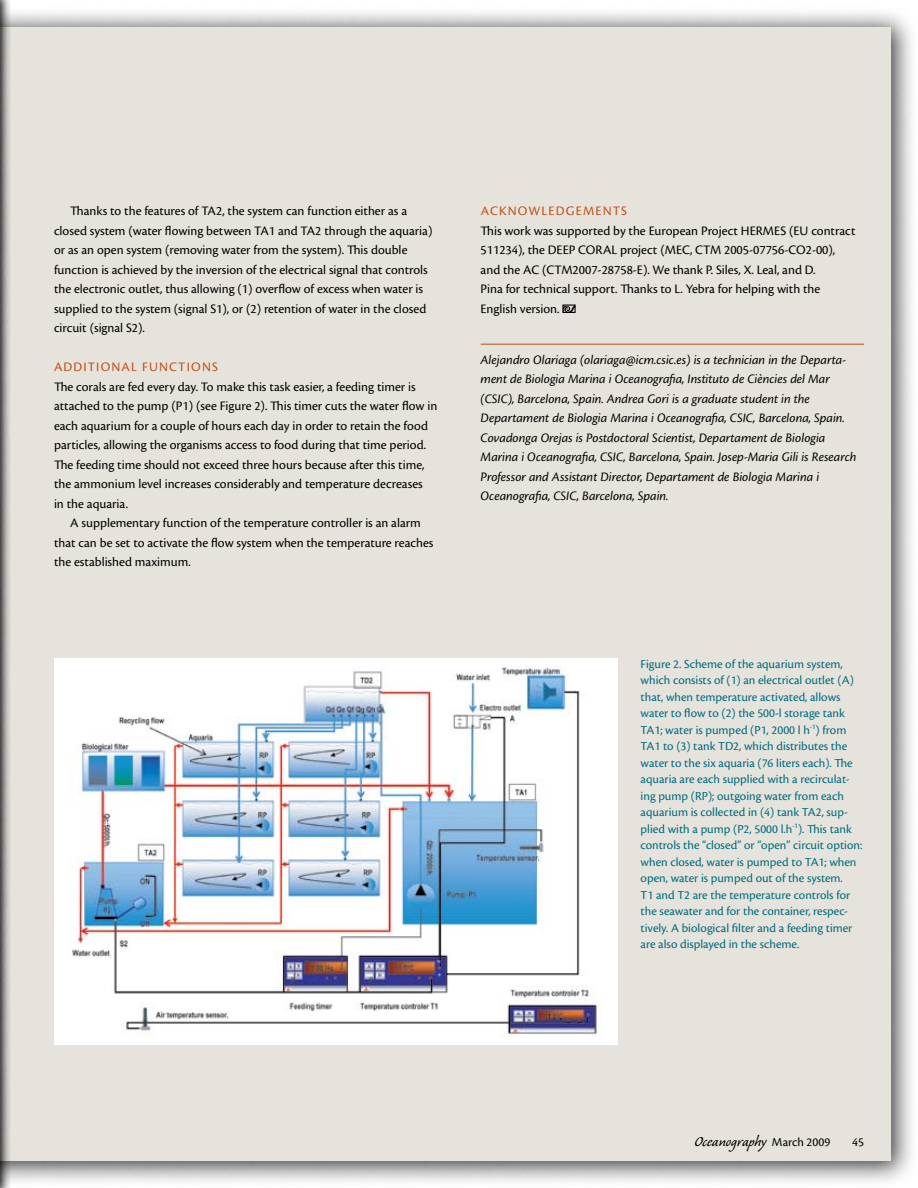
<style>
.page{position:relative;width:918px;height:1188px;background:#fff}
.page>*{position:absolute;margin:0;border:0;box-sizing:border-box;transform-origin:0 0}
.t1{font:18px "Caliban";color:#000}
.t2{font:13.5px/19.5px "Cronos Pro";color:#000}
.t3{font:italic 13.5px/19.5px "Cronos Pro";color:#000}
.t4{font:13.5px "Cronos Pro";letter-spacing:.085em;color:#bd4f18}
.t5{font:12.75px/16.5px "Cronos Pro";color:#006b80}
.t6{font:12.75px "Cronos Pro";color:#000}
.s1{font-family:"Cronos Pro";font-size:12.75px}
</style>
<div class="page">
<div style="left:0;top:4px;width:918px;height:1184px;background:#000;opacity:.75"></div>
<div style="left:0;top:27px;width:891px;height:1134px;background:#e6e3dc"></div>
<div style="left:54px;top:658px;width:564px;height:386px;background:#fff"></div>
<img style="left:68px;top:666px;width:529px;height:371px">
<hr style="left:481px;top:344px;width:383px;height:1px;background:#bd4f18">
<svg style="left:564px;top:307px;width:10px;height:4px"></svg>
<div style="left:562px;top:305px;width:14px;height:8px;border:1px solid #000"></div>
<svg style="left:0;top:0;width:11px;height:1188px"></svg>
<p class="t2" style="left:54px;top:202px;width:380px;text-indent:16px">Thanks to the features of TA2, the system can function either as a closed system (water flowing between TA1 and TA2 through the aquaria) or as an open system (removing water from the system). This double function is achieved by the inversion of the electrical signal that controls the electronic outlet, thus allowing (1) overflow of excess when water is supplied to the system (signal S1), or (2) retention of water in the closed circuit (signal S2).</p>
<p class="t4" style="left:54px;top:359px;width:157px">Additional Functions</p>
<p class="t2" style="left:54px;top:377px;width:385px">The corals are fed every day. To make this task easier, a feeding timer is attached to the pump (P1) (see Figure 2). This timer cuts the water flow in each aquarium for a couple of hours each day in order to retain the food particles, allowing the organisms access to food during that time period.<br>The feeding time should not exceed three hours because after this time, the ammonium level increases considerably and temperature decreases<br>in the aquaria.</p>
<p class="t2" style="left:54px;top:513px;width:381px;text-indent:16px">A supplementary function of the temperature controller is an alarm that can be set to activate the flow system when the temperature reaches the established maximum.</p>
<p class="t4" style="left:481px;top:204px;width:105px">Ackn owledgemen</p>
<p class="t4" style="left:613px;top:204px;width:14px">ts</p>
<p class="t2" style="left:481px;top:221px;width:377px">This work was supported by the European Project HERMES (EU contract<br>511234), the DEEP COR</p>
<p class="t2" style="left:481px;top:241px;width:356px;text-indent:123px">AL project (MEC, CTM 2005-07756-CO2-00), and the AC (CTM2007-28758-E). We thank P. Siles, X. Leal, and D.<br>Pina for technical support. Thanks to L. Yebra for helping with the English version.</p>
<p class="t3" style="left:481px;top:350px;width:377px">Alejandro Olariaga (olariaga@icm.csic.es) is a technician in the Departa&shy;ment de Biologia Marina i Oceanografia, Instituto de Ciències del Mar (CSIC), Barcelona, Spain. Andrea Gori is a graduate student in the Departament de Biologia Marina i Oceanografia, CSIC, Barcelona, Spain.<br>Covadonga Orejas is Postdoctoral Scientist, Departament de Biologia Marina i Oceanografia, CSIC, Barcelona, Spain. Josep-Maria Gili is Research Professor and Assistant Director, Departament de Biologia Marina i Oceanografia, CSIC, Barcelona, Spain.</p>
<p class="t5" style="left:641px;top:655px;width:223px">Figure 2. Scheme of the aquarium system, which consists of (1) an electrical outlet (A) that, when temperature activated, allows water to flow to (2) the 500-l storage tank TA1; water is pumped (P1, 2000 l h<sup>-1</sup>) from TA1 to (3) tank TD2, which distributes the water to the six aquaria (76 liters each). The aquaria are each supplied with a recirculat&shy;ing pump (RP); outgoing water from each aquarium is collected in (4) tank TA2, sup&shy;plied with a pump (P2, 5000 l.h<sup>-1</sup>). This tank controls the “closed” or “open” circuit option: when closed, water is pumped to TA1; when open, water is pumped out of the system.<br>T1 and T2 are the temperature controls for the seawater and for the container, respec&shy;tively. A biological filter and a feeding timer are also displayed in the scheme.</p>
<h1 class="t1" style="left:694px;top:1132px;width:137px">Oceanography <span class="s1">March 2009</span></h1>
<p class="t6" style="left:852px;top:1134px;width:13px">45</p>
</div>
